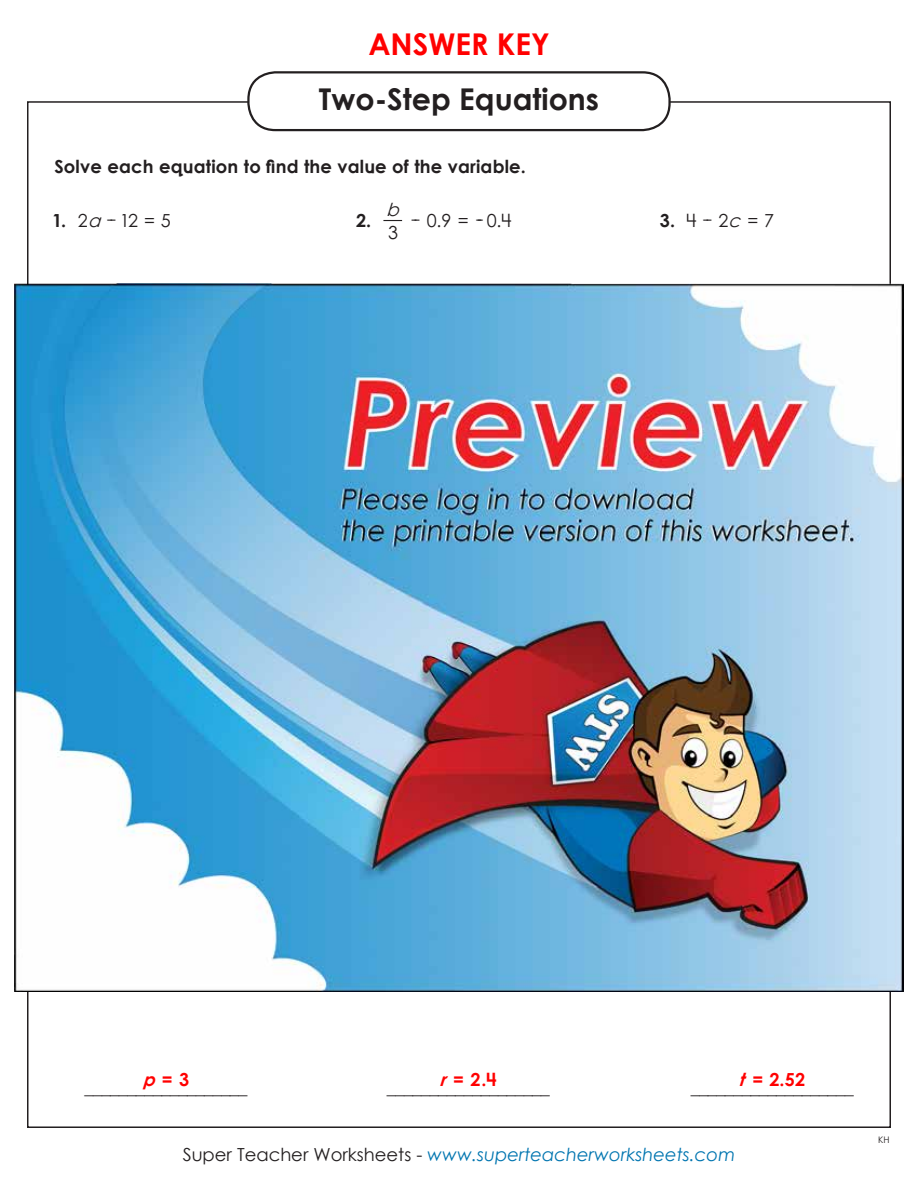
<style>
.page{position:relative;width:918px;height:1188px;background:#fff}
.page>*{position:absolute;margin:0;border:0;box-sizing:border-box;transform-origin:0 0}
.t1{font:700 30px "Century Gothic 2";color:#231f20}
.t2{font:700 30px "Century STW4";color:#f00}
.t3{font:18px "Century STW4";color:#231f20}
.t4{font:italic 18px "Century Gothic 2";color:#0075b0}
.t5{font:700 18px "Century STW4";letter-spacing:.01em;color:#231f20}
.t6{font:700 18px "Century STW4";color:#f00}
.t7{font:italic 18px "Century STW4";color:#231f20}
.t8{font:9px "Century Gothic 2";color:#231f20}
.s1{font-weight:700}
.s2{font-style:italic}
.s3{font-style:normal;color:#231f20}
</style>
<div class="page">
<div style="left:247px;top:71px;width:424px;height:60px;border:2px solid #231f20;border-radius:27px"></div>
<svg style="left:693px;top:991px;width:29px;height:1px"></svg>
<svg style="left:383px;top:220px;width:19px;height:1px"></svg>
<img style="left:14px;top:284px;width:890px;height:707px">
<h1 class="t2" style="left:368px;top:21px;width:183px">ANSWER KEY</h1>
<h1 class="t1" style="left:319px;top:76px;width:282px">Two-Step Equations</h1>
<p class="t5" style="left:54px;top:153px;width:473px">Solve each equation to find the value of the variable.</p>
<p class="t7" style="left:387px;top:197px;width:18px">b</p>
<p class="t3" style="left:388px;top:219px;width:11px">3</p>
<p class="t5" style="left:52px;top:207px;width:15px">1.</p>
<p class="t3" style="left:356px;top:208px;width:157px"><span class="s1">2.</span> x -- 0.9 = -- 0.4</p>
<p class="t5" style="left:660px;top:207px;width:17px">3.</p>
<p class="t3" style="left:686px;top:208px;width:89px">4 -- 2<span class="s2">c</span> = 7</p>
<p class="t3" style="left:78px;top:208px;width:95px">2<span class="s2">a</span>-- 12 = 5</p>
<p class="t6" style="left:144px;top:1066px;width:47px"><span class="s2">p</span> = 3</p>
<p class="t6" style="left:441px;top:1066px;width:57px"><span class="s2">r</span> = 2.4</p>
<p class="t6" style="left:739px;top:1066px;width:67px"><span class="s2">t</span> = 2.52</p>
<p class="t3" style="left:85px;top:1075px;width:164px">___________________</p>
<p class="t3" style="left:387px;top:1075px;width:164px">___________________</p>
<p class="t3" style="left:691px;top:1075px;width:164px">___________________</p>
<p class="t4" style="left:183px;top:1142px;width:554px"><span class="s3">Super Teacher Worksheets -</span> www.superteacherworksheets.com</p>
<p class="t8" style="left:878px;top:1133px;width:13px">KH</p>
</div>
